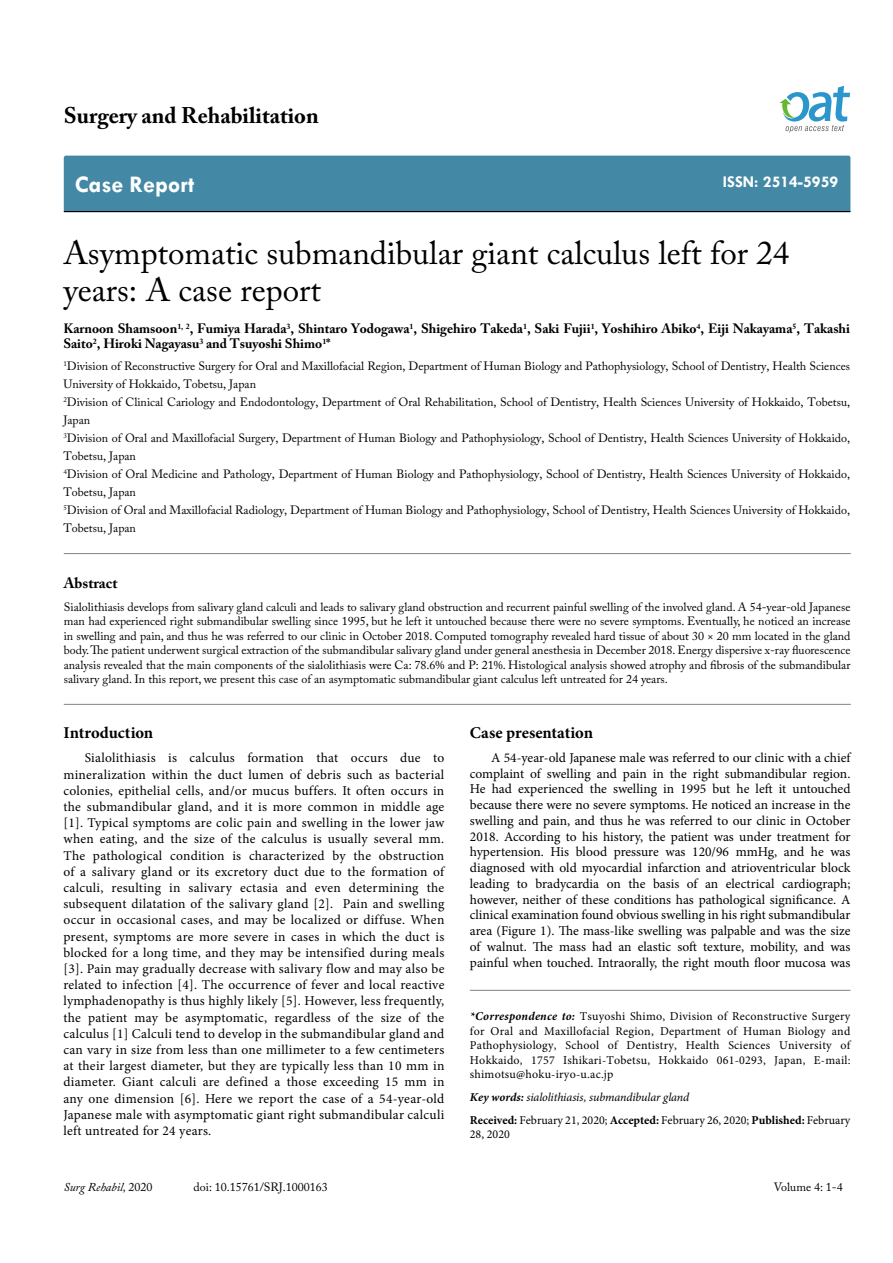
<style>
.page{position:relative;width:893px;height:1263px;background:#fff}
.page>*{position:absolute;margin:0;border:0;box-sizing:border-box;transform-origin:0 0}
.t1{font:33px/37.5px "Adobe Caslon Pro";color:#000}
.t2{font:700 24px "Tw Cen";color:#fff}
.t3{font:700 22.5px "Adobe Caslon Pro";color:#000}
.t4{font:700 16.5px "Minion Pro";letter-spacing:-.005em;color:#000}
.t5{font:700 16.5px "Tw Cen";color:#fff}
.t6{font:700 15px "Adobe Caslon Pro";color:#000}
.t7{font:13.5px/16.2px "Minion Pro";letter-spacing:.005em;color:#000;text-align:justify}
.t8{font:700 13.5px/15px "Adobe Caslon Pro";color:#000}
.t9{font:12px/18px "Adobe Caslon Pro";color:#000}
.t10{font:12px/14.4px "Minion Pro";letter-spacing:.02em;color:#000;text-align:justify}
.t11{font:12px/23px "Minion Pro";color:#000}
.t12{font:italic 12px "Adobe Caslon Pro";color:#000}
.s1{font-weight:700;font-style:italic}
.s2{font-style:italic}
.s3{font-weight:700}
.s4{font-style:normal}
</style>
<div class="page">
<div style="left:64px;top:156px;width:786px;height:55px;background:#4389a5"></div>
<hr style="left:64px;top:211px;width:786px;height:1px;background:#000">
<svg style="left:779px;top:86px;width:71px;height:47px"></svg>
<hr style="left:64px;top:704px;width:787px;height:1px;background:#808285">
<hr style="left:64px;top:553px;width:787px;height:1px;background:#808285">
<hr style="left:470px;top:990px;width:380px;height:1px;background:#808285">
<h3 class="t3" style="left:64px;top:102px;width:256px">Surgery and Rehabilitation</h3>
<h2 class="t2" style="left:75px;top:170px;width:121px">Case Report</h2>
<p class="t5" style="left:723px;top:172px;width:117px">ISSN: 2514-5959</p>
<h1 class="t1" style="left:63px;top:233px;width:727px">Asymptomatic submandibular giant calculus left for 24 years: A case report</h1>
<p class="t8" style="left:63px;top:321px;width:788px">Karnoon Shamsoon<sup>1,</sup> <sup>2</sup>, Fumiya Harada<sup>3</sup>, Shintaro Yodogawa<sup>1</sup>, Shigehiro Takeda<sup>1</sup>, Saki Fujii<sup>1</sup>, Yoshihiro Abiko<sup>4</sup>, Eiji Nakayama<sup>5</sup>, Takashi<br>Saito<sup>2</sup>, Hiroki Nagayasu<sup>3</sup> and Tsuyoshi Shimo<sup>1</sup>*</p>
<p class="t9" style="left:63px;top:357px;width:788px"><sup>1</sup>Division of Reconstructive Surgery for Oral and Maxillofacial Region, Department of Human Biology and Pathophysiology, School of Dentistry, Health Sciences University of Hokkaido, Tobetsu, Japan<br><sup>2</sup>Division of Clinical Cariology and Endodontology, Department of Oral Rehabilitation, School of Dentistry, Health Sciences University of Hokkaido, Tobetsu, Japan<br><sup>3</sup>Division of Oral and Maxillofacial Surgery, Department of Human Biology and Pathophysiology, School of Dentistry, Health Sciences University of Hokkaido, Tobetsu, Japan<br><sup>4</sup>Division of Oral Medicine and Pathology, Department of Human Biology and Pathophysiology, School of Dentistry, Health Sciences University of Hokkaido, Tobetsu, Japan<br><sup>5</sup>Division of Oral and Maxillofacial Radiology, Department of Human Biology and Pathophysiology, School of Dentistry, Health Sciences University of Hokkaido, Tobetsu, Japan</p>
<p class="t6" style="left:64px;top:574px;width:55px">Abstract</p>
<p class="t9" style="left:64px;top:600px;width:788px;line-height:14.4px;text-align:justify">Sialolithiasis develops from salivary gland calculi and leads to salivary gland obstruction and recurrent painful swelling of the involved gland. A 54-year-old Japanese man had experienced right submandibular swelling since 1995, but he left it untouched because there were no severe symptoms. Eventually, he noticed an increase in swelling and pain, and thus he was referred to our clinic in October 2018. Computed tomography revealed hard tissue of about 30 × 20 mm located in the gland body. The patient underwent surgical extraction of the submandibular salivary gland under general anesthesia in December 2018. Energy dispersive x-ray fluorescence analysis revealed that the main components of the sialolithiasis were Ca: 78.6% and P: 21%. Histological analysis showed atrophy and fibrosis of the submandibular salivary gland. In this report, we present this case of an asymptomatic submandibular giant calculus left untreated for 24 years.</p>
<p class="t4" style="left:63px;top:721px;width:91px">Introduction</p>
<p class="t7" style="left:63px;top:750px;width:382px;text-indent:21px">Sialolithiasis is calculus formation that occurs due to mineralization within the duct lumen of debris such as bacterial colonies, epithelial cells, and/or mucus buffers. It often occurs in the submandibular gland, and it is more common in middle age [1]. Typical symptoms are colic pain and swelling in the lower jaw when eating, and the size of the calculus is usually several mm.<br>The pathological condition is characterized by the obstruction of a salivary gland or its excretory duct due to the formation of calculi, resulting in salivary ectasia and even determining the subsequent dilatation of the salivary gland [2]. Pain and swelling occur in occasional cases, and may be localized or diffuse. When present, symptoms are more severe in cases in which the duct is blocked for a long time, and they may be intensified during meals [3]. Pain may gradually decrease with salivary flow and may also be related to infection [4]. The occurrence of fever and local reactive lymphadenopathy is thus highly likely [5]. However, less frequently, the patient may be asymptomatic, regardless of the size of the calculus [1] Calculi tend to develop in the submandibular gland and can vary in size from less than one millimeter to a few centimeters at their largest diameter, but they are typically less than 10 mm in diameter. Giant calculi are defined a those exceeding 15 mm in any one dimension [6]. Here we report the case of a 54-year-old Japanese male with asymptomatic giant right submandibular calculi left untreated for 24 years.</p>
<p class="t4" style="left:470px;top:721px;width:125px">Case presentation</p>
<p class="t7" style="left:470px;top:750px;width:382px;line-height:15.8px;text-indent:21px">A 54-year-old Japanese male was referred to our clinic with a chief complaint of swelling and pain in the right submandibular region.<br>He had experienced the swelling in 1995 but he left it untouched because there were no severe symptoms. He noticed an increase in the swelling and pain, and thus he was referred to our clinic in October 2018. According to his history, the patient was under treatment for hypertension. His blood pressure was 120/96 mmHg, and he was diagnosed with old myocardial infarction and atrioventricular block leading to bradycardia on the basis of an electrical cardiograph; however, neither of these conditions has pathological significance. A clinical examination found obvious swelling in his right submandibular area (Figure 1). The mass-like swelling was palpable and was the size of walnut. The mass had an elastic soft texture, mobility, and was painful when touched. Intraorally, the right mouth floor mucosa was</p>
<p class="t10" style="left:470px;top:1009px;width:382px"><span class="s1">*Correspondence to:</span> Tsuyoshi Shimo, Division of Reconstructive Surgery for Oral and Maxillofacial Region, Department of Human Biology and Pathophysiology, School of Dentistry, Health Sciences University of Hokkaido, 1757 Ishikari-Tobetsu, Hokkaido 061-0293, Japan, E-mail: shimotsu@hoku-iryo-u.ac.jp</p>
<p class="t11" style="left:470px;top:1085px;width:382px"><span class="s1">Key words:</span> <span class="s2">sialolithiasis, submandibular gland<br></span><span class="s3">Received:</span> February 21, 2020; <span class="s3">Accepted:</span> February 26, 2020; <span class="s3">Published:</span> February</p>
<p class="t10" style="left:470px;top:1127px;width:42px">28, 2020</p>
<p class="t12" style="left:64px;top:1180px;width:90px">Surg Rehabil, <span class="s4">2020</span></p>
<p class="t9" style="left:194px;top:1178px;width:136px">doi: 10.15761/SRJ.1000163</p>
<p class="t9" style="left:774px;top:1178px;width:71px">Volume 4: 1-4</p>
</div>
